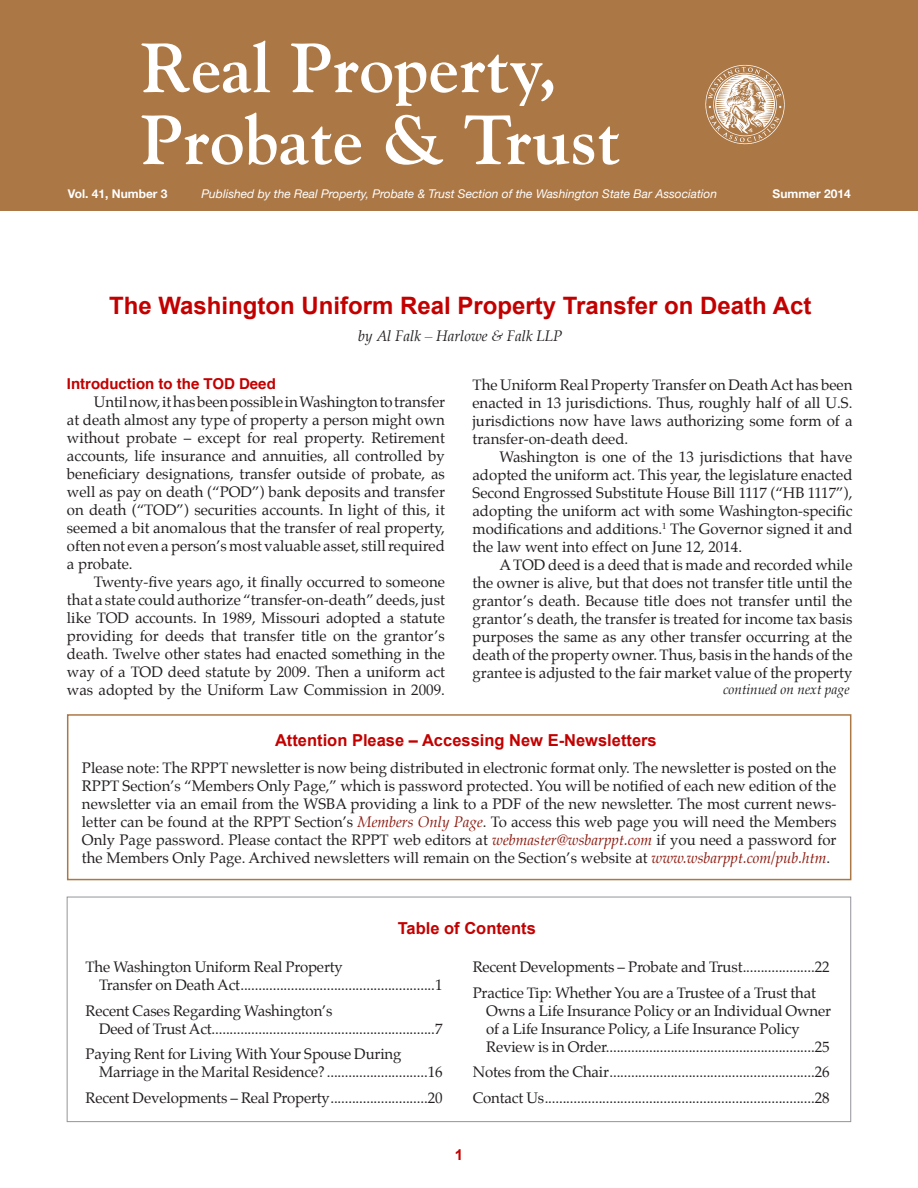
<style>
.page{position:relative;width:918px;height:1188px;background:#fff}
.page>*{position:absolute;margin:0;border:0;box-sizing:border-box;transform-origin:0 0}
.t1{font:700 69px/72px "Goudy";color:#fff}
.t2{font:700 24px "Arial";color:#c30000}
.tochd{font:700 16.5px "Arial";color:#c30000}
.body{font:15px/18px "Palatino";color:#231f20;text-align:justify}
.bodynoind{font:15px/18px "Palatino";letter-spacing:-.01em;color:#231f20}
.byline{font:italic 15px "Palatino";color:#231f20}
.sub{font:700 15px "Helvetica";color:#c30000}
.folio{font:700 15px "Arial";color:#c30000}
.continued_on{font:italic 13.5px "Palatino";color:#231f20}
.tagline{font:italic 12px "Helvetica Neue";color:#fff}
.tagline-2{font:700 12px "Helvetica Neue";color:#fff}
.s1{font-style:italic;color:#8b180e}
</style>
<div class="page">
<div style="left:0;top:0;width:918px;height:210px;background:#ab7745"></div>
<div style="left:67px;top:897px;width:784px;height:225px;border:1px solid #939598"></div>
<img style="left:705px;top:65px;width:41px;height:51px">
<div style="left:67px;top:714px;width:784px;height:166px;border:2px solid #ab7745"></div>
<p class="t1" style="left:141px;top:31px;width:481px">Real Property,<br>Probate &amp; Trust</p>
<p class="tagline-2" style="left:68px;top:186px;width:101px">Vol. 41, Number 3</p>
<p class="tagline" style="left:201px;top:187px;width:517px">Published by the Real Property, Probate &amp; Trust Section of the Washington State Bar Association</p>
<p class="tagline-2" style="left:773px;top:186px;width:80px">Summer 2014</p>
<p class="t2" style="left:109px;top:290px;width:704px">The Washington Uniform Real Property Transfer on Death Act</p>
<p class="byline" style="left:358px;top:324px;width:206px">by Al Falk – Harlowe &amp; Falk LLP</p>
<p class="sub" style="left:67px;top:372px;width:210px">Introduction to the TOD Deed</p>
<p class="body" style="left:67px;top:393px;width:380px;text-indent:27px">Until now, it has been possible in Washington to transfer at death almost any type of property a person might own without probate – except for real property. Retirement accounts, life insurance and annuities, all controlled by beneficiary designations, transfer outside of probate, as well as pay on death (“POD”) bank deposits and transfer on death (“TOD”) securities accounts. In light of this, it seemed a bit anomalous that the transfer of real property, often not even a person’s most valuable asset, still required a probate.</p>
<p class="body" style="left:67px;top:573px;width:380px;text-indent:27px">Twenty-five years ago, it finally occurred to someone that a state could authorize “transfer-on-death” deeds, just like TOD accounts. In 1989, Missouri adopted a statute providing for deeds that transfer title on the grantor’s death. Twelve other states had enacted something in the way of a TOD deed statute by 2009. Then a uniform act was adopted by the Uniform Law Commission in 2009.</p>
<p class="tochd" style="left:275px;top:729px;width:383px">Attention Please – Accessing New E-Newsletters</p>
<p class="bodynoind" style="left:82px;top:759px;width:756px;text-align:justify">Please note: The RPPT newsletter is now being distributed in electronic format only. The newsletter is posted on the RPPT Section’s “Members Only Page,” which is password protected. You will be notified of each new edition of the newsletter via an email from the WSBA providing a link to a PDF of the new newsletter. The most current news&shy;letter can be found at the RPPT Section’s <span class="s1">Members Only Page</span>. To access this web page you will need the Members Only Page password. Please contact the RPPT web editors at <span class="s1">webmaster@wsbarppt.com</span> if you need a password for the Members Only Page. Archived newsletters will remain on the Section’s website at <span class="s1">www.wsbarppt.com/pub.htm</span>.</p>
<p class="body" style="left:472px;top:376px;width:382px">The Uniform Real Property Transfer on Death Act has been enacted in 13 jurisdictions. Thus, roughly half of all U.S. jurisdictions now have laws authorizing some form of a transfer-on-death deed.</p>
<p class="body" style="left:472px;top:448px;width:382px;text-indent:27px">Washington is one of the 13 jurisdictions that have adopted the uniform act. This year, the legislature enacted Second Engrossed Substitute House Bill 1117 (“HB 1117”), adopting the uniform act with some Washington-specific modifications and additions.<sup>1</sup> The Governor signed it and the law went into effect on June 12, 2014.</p>
<p class="body" style="left:472px;top:556px;width:382px;text-indent:27px">A TOD deed is a deed that is made and recorded while the owner is alive, but that does not transfer title until the grantor’s death. Because title does not transfer until the grantor’s death, the transfer is treated for income tax basis purposes the same as any other transfer occurring at the death of the property owner. Thus, basis in the hands of the grantee is adjusted to the fair market value of the property</p>
<p class="continued_on" style="left:723px;top:678px;width:128px">continued on next page</p>
<p class="tochd" style="left:398px;top:918px;width:140px">Table of Contents</p>
<p class="bodynoind" style="left:99px;top:958px;width:345px;text-indent:-13px">The Washington Uniform Real Property<br>Transfer on Death Act......................................................1</p>
<p class="bodynoind" style="left:99px;top:1001px;width:345px;text-indent:-14px">Recent Cases Regarding Washington’s<br>Deed of Trust Act..............................................................7</p>
<p class="bodynoind" style="left:99px;top:1045px;width:345px;text-indent:-14px">Paying Rent for Living With Your Spouse During<br>Marriage in the Marital Residence? ............................16</p>
<p class="bodynoind" style="left:86px;top:1088px;width:358px">Recent Developments – Real Property...........................20</p>
<p class="bodynoind" style="left:473px;top:958px;width:359px">Recent Developments – Probate and Trust....................22</p>
<p class="bodynoind" style="left:486px;top:983px;width:346px;text-indent:-13px">Practice Tip: Whether You are a Trustee of a Trust that Owns a Life Insurance Policy or an Individual Owner of a Life Insurance Policy, a Life Insurance Policy Review is in Order..........................................................25</p>
<p class="bodynoind" style="left:473px;top:1063px;width:358px">Notes from the Chair.........................................................26</p>
<p class="bodynoind" style="left:473px;top:1088px;width:358px">Contact Us...........................................................................28</p>
<p class="folio" style="left:455px;top:1145px;width:10px">1</p>
</div>
